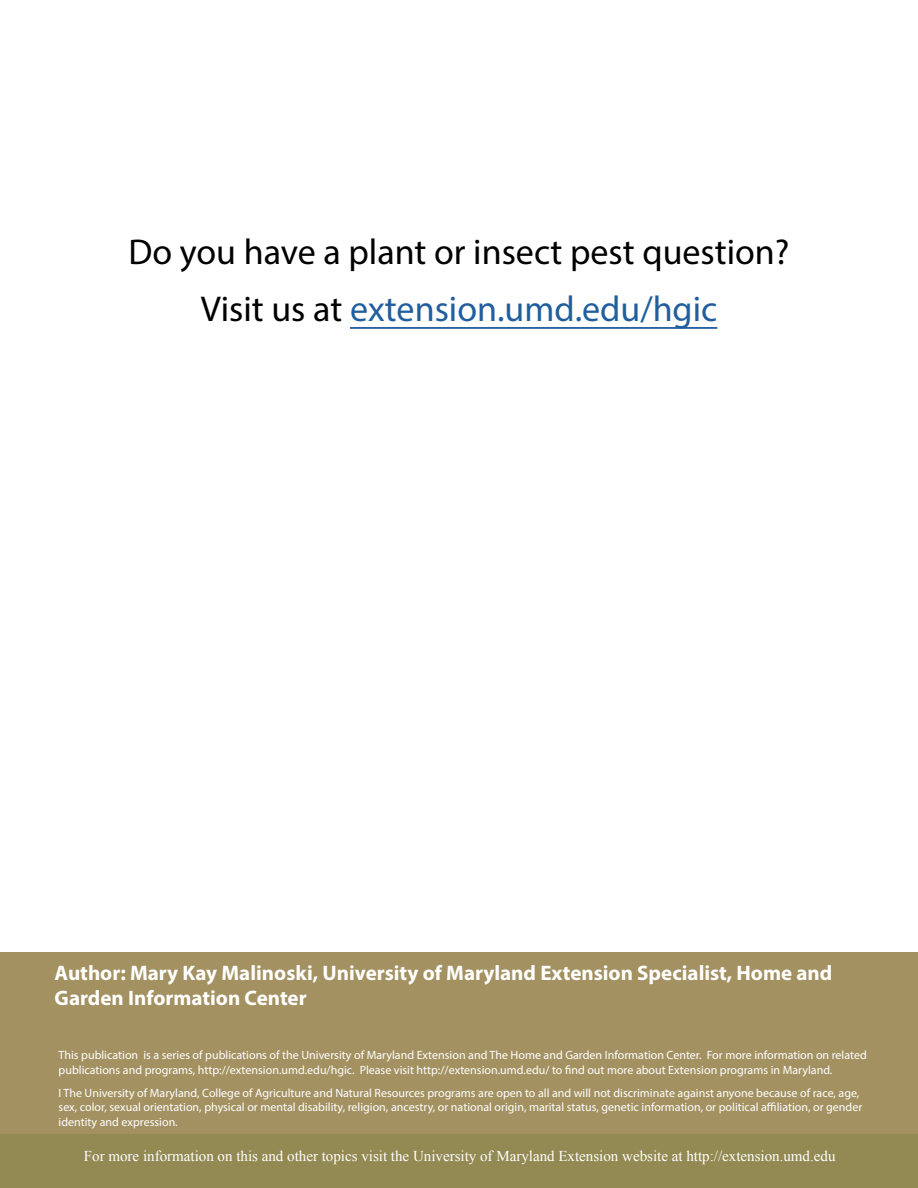
<style>
.page{position:relative;width:918px;height:1188px;background:#fff}
.page>*{position:absolute;margin:0;border:0;box-sizing:border-box;transform-origin:0 0}
.t1{font:36px/56.7px "Myriad Pro";color:#000;text-align:center}
.t2{font:700 21px/25.2px "Myriad Pro";color:#fff}
.t3{font:15px "Times New Roman";color:#fff}
.t4{font:12px/14.4px "Myriad Pro";color:#fff}
.s1{color:#215e9e}
</style>
<div class="page">
<div style="left:0;top:953px;width:918px;height:185px;background:#a39161"></div>
<div style="left:0;top:1134px;width:918px;height:54px;background:#938953"></div>
<hr style="left:350px;top:327px;width:367px;height:2px;background:#215e9e">
<h1 class="t1" style="left:128px;top:223px;width:663px">Do you have a plant or insect pest question?<br>Visit us at <span class="s1">extension.umd.edu/hgic</span></h1>
<h2 class="t2" style="left:55px;top:959px;width:779px">Author: Mary Kay Malinoski, University of Maryland Extension Specialist, Home and<br>Garden Information Center</h2>
<p class="t4" style="left:59px;top:1048px;width:810px">This publication is a series of publications of the University of Maryland Extension and The Home and Garden Information Center. For more information on related publications and programs, http://extension.umd.edu/hgic. Please visit http://extension.umd.edu/ to find out more about Extension programs in Maryland.</p>
<p class="t4" style="left:59px;top:1086px;width:805px">I The University of Maryland, College of Agriculture and Natural Resources programs are open to all and will not discriminate against anyone because of race, age, sex, color, sexual orientation, physical or mental disability, religion, ancestry, or national origin, marital status, genetic information, or political affiliation, or gender identity and expression.</p>
<p class="t3" style="left:84px;top:1146px;width:753px">For more information on this and other topics visit the University of Maryland Extension website at http://extension.umd.edu</p>
</div>
